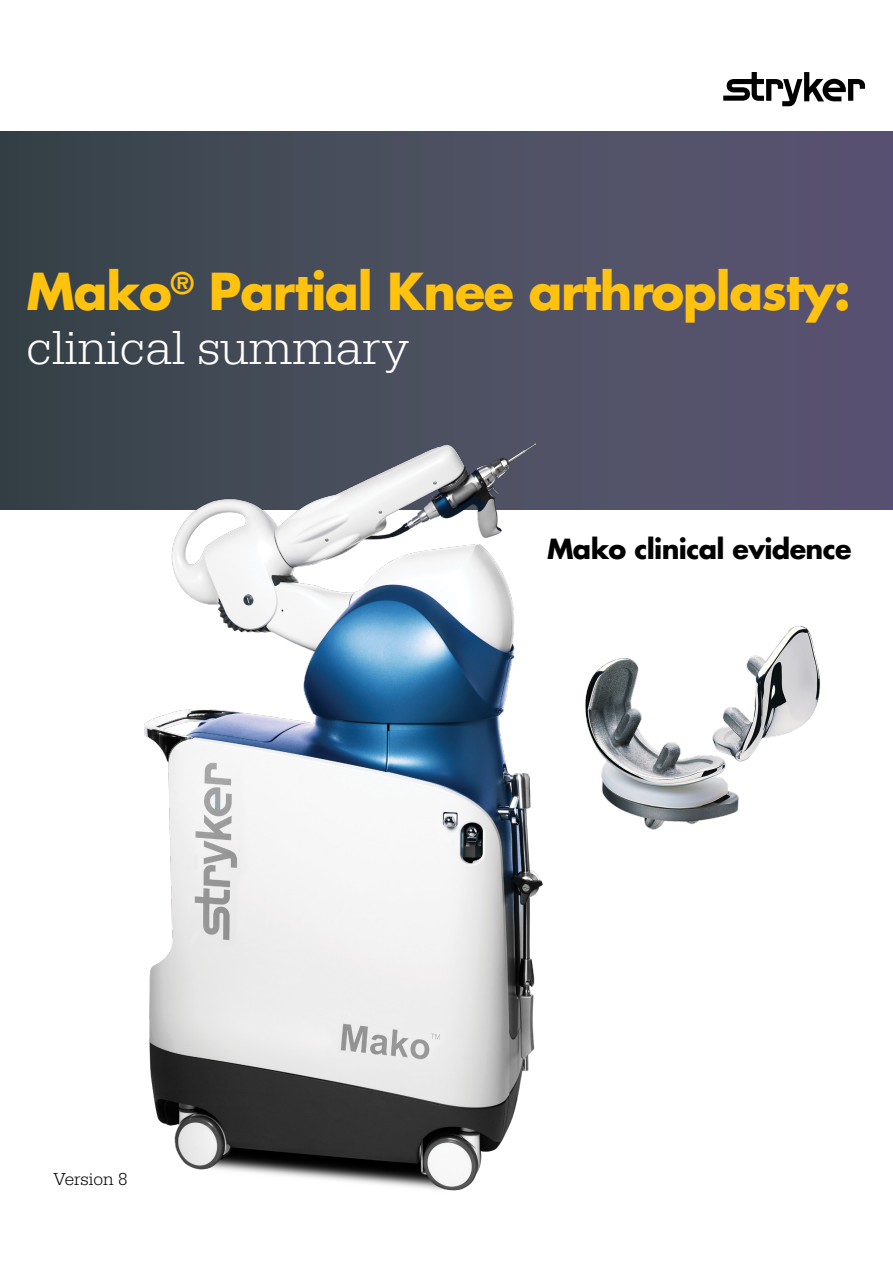
<style>
.page{position:relative;width:893px;height:1263px;background:#fff}
.page>*{position:absolute;margin:0;border:0;box-sizing:border-box;transform-origin:0 0}
.t1{font:700 49.5px "Futura For Stryker";letter-spacing:-.025em;color:#ffc20e}
.t2{font:300 49.5px "URW Egyptienne TOT";color:#fff}
.t3{font:700 27px "Futura For Stryker";letter-spacing:-.025em;color:#000}
.t4{font:300 18px "URW Egyptienne TOT";color:#000}
</style>
<div class="page">
<div style="left:0;top:132px;width:893px;height:378px;background:linear-gradient(to right,#374449,#5d5675)"></div>
<svg style="left:723px;top:72px;width:142px;height:34px"></svg>
<img style="left:70px;top:365px;width:552px;height:826px">
<img style="left:580px;top:618px;width:240px;height:223px">
<p class="t1" style="left:26px;top:259px;width:826px">Mako<sup>®</sup> Partial Knee arthroplasty:</p>
<p class="t2" style="left:26px;top:319px;width:384px">clinical summary</p>
<p class="t4" style="left:54px;top:1168px;width:76px">Version 8</p>
<p class="t3" style="left:547px;top:531px;width:306px">Mako clinical evidence</p>
</div>
